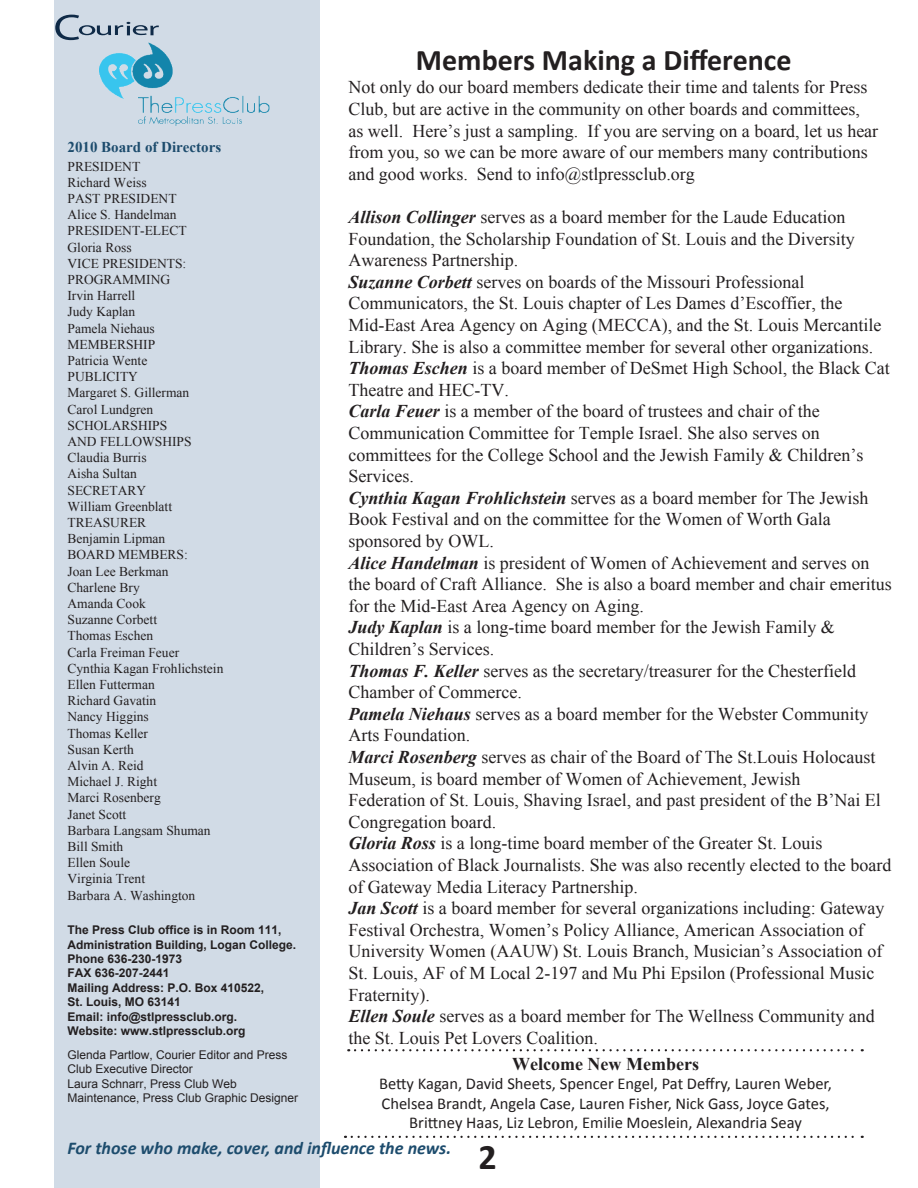
<style>
.page{position:relative;width:918px;height:1188px;background:#fff}
.page>*{position:absolute;margin:0;border:0;box-sizing:border-box;transform-origin:0 0}
.t1{font:700 36px "Calibri";color:#231f20}
.t2{font:700 30px "Calibri";color:#231f20}
.t3{font:18px/21.6px "Times New Roman";color:#231f20}
.t4{font:italic 700 18px "Calibri";color:#1d4c6d}
.t5{font:700 18px "Times New Roman";color:#231f20}
.t6{font:16.5px/19.8px "Calibri";color:#231f20;text-align:center}
.t7{font:700 15px "Times New Roman";color:#1d4c6d}
.t8{font:13.5px/16.2px "Times New Roman";color:#231f20}
.t9{font:700 12px/14.4px "Arial";color:#231f20}
.t10{font:12px/14.4px "Arial";color:#231f20}
.s1{font-weight:700;font-style:italic}
</style>
<div class="page">
<div style="left:54px;top:0;width:266px;height:1188px;background:#d1dbe6"></div>
<svg style="left:55px;top:15px;width:104px;height:21px"></svg>
<svg style="left:355px;top:1049px;width:508px;height:2px"></svg>
<svg style="left:352px;top:1136px;width:511px;height:2px"></svg>
<img style="left:58px;top:36px;width:212px;height:90px">
<h2 class="t2" style="left:416px;top:41px;width:377px">Members Making a Difference</h2>
<p class="t3" style="left:348px;top:76px;width:531px">Not only do our board members dedicate their time and talents for Press Club, but are active in the community on other boards and committees, as well. Here’s just a sampling. If you are serving on a board, let us hear from you, so we can be more aware of our members many contributions and good works. Send to info@stlpressclub.org</p>
<p class="t3" style="left:348px;top:206px;width:545px"><span class="s1">Allison Collinger</span> serves as a board member for the Laude Education Foundation, the Scholarship Foundation of St. Louis and the Diversity Awareness Partnership.<br><span class="s1">Suzanne Corbett</span> serves on boards of the Missouri Professional Communicators, the St. Louis chapter of Les Dames d’Escoffier, the Mid-East Area Agency on Aging (MECCA), and the St. Louis Mercantile Library. She is also a committee member for several other organizations.<br><span class="s1">Thomas Eschen</span> is a board member of DeSmet High School, the Black Cat Theatre and HEC-TV.<br><span class="s1">Carla Feuer</span> is a member of the board of trustees and chair of the Communication Committee for Temple Israel. She also serves on committees for the College School and the Jewish Family &amp; Children’s Services.<br><span class="s1">Cynthia Kagan Frohlichstein</span> serves as a board member for The Jewish Book Festival and on the committee for the Women of Worth Gala sponsored by OWL.<br><span class="s1">Alice Handelman</span> is president of Women of Achievement and serves on the board of Craft Alliance. She is also a board member and chair emeritus for the Mid-East Area Agency on Aging.<br><span class="s1">Judy Kaplan</span> is a long-time board member for the Jewish Family &amp; Children’s Services.<br><span class="s1">Thomas F. Keller</span> serves as the secretary/treasurer for the Chesterfield Chamber of Commerce.<br><span class="s1">Pamela Niehaus</span> serves as a board member for the Webster Community Arts Foundation.<br><span class="s1">Marci Rosenberg</span> serves as chair of the Board of The St.Louis Holocaust Museum, is board member of Women of Achievement, Jewish<br>Federation of St. Louis, Shaving Israel, and past president of the B’Nai El Congregation board.<br><span class="s1">Gloria Ross</span> is a long-time board member of the Greater St. Louis Association of Black Journalists. She was also recently elected to the board of Gateway Media Literacy Partnership.<br><span class="s1">Jan Scott</span> is a board member for several organizations including: Gateway Festival Orchestra, Women’s Policy Alliance, American Association of University Women (AAUW) St. Louis Branch, Musician’s Association of St. Louis, AF of M Local 2-197 and Mu Phi Epsilon (Professional Music Fraternity).<br><span class="s1">Ellen Soule</span> serves as a board member for The Wellness Community and the St. Louis Pet Lovers Coalition.</p>
<p class="t5" style="left:512px;top:1051px;width:188px">Welcome New Members</p>
<p class="t7" style="left:68px;top:137px;width:155px">2010 Board of Directors</p>
<p class="t8" style="left:68px;top:158px;width:157px">PRESIDENT<br>Richard Weiss<br>PAST PRESIDENT<br>Alice S. Handelman<br>PRESIDENT-ELECT<br>Gloria Ross<br>VICE PRESIDENTS:<br>PROGRAMMING<br>Irvin Harrell<br>Judy Kaplan<br>Pamela Niehaus<br>MEMBERSHIP<br>Patricia Wente<br>PUBLICITY<br>Margaret S. Gillerman<br>Carol Lundgren<br>SCHOLARSHIPS<br>AND FELLOWSHIPS<br>Claudia Burris<br>Aisha Sultan<br>SECRETARY<br>William Greenblatt<br>TREASURER<br>Benjamin Lipman<br>BOARD MEMBERS:<br>Joan Lee Berkman<br>Charlene Bry<br>Amanda Cook<br>Suzanne Corbett<br>Thomas Eschen<br>Carla Freiman Feuer<br>Cynthia Kagan Frohlichstein<br>Ellen Futterman<br>Richard Gavatin<br>Nancy Higgins<br>Thomas Keller<br>Susan Kerth<br>Alvin A. Reid<br>Michael J. Right<br>Marci Rosenberg<br>Janet Scott<br>Barbara Langsam Shuman<br>Bill Smith<br>Ellen Soule<br>Virginia Trent<br>Barbara A. Washington</p>
<p class="t9" style="left:68px;top:923px;width:230px">The Press Club office is in Room 111,<br>Administration Building, Logan College.<br>Phone 636-230-1973<br>FAX 636-207-2441<br>Mailing Address: P.O. Box 410522,<br>St. Louis, MO 63141<br>Email: info@stlpressclub.org.<br>Website: www.stlpressclub.org</p>
<p class="t10" style="left:68px;top:1047px;width:232px">Glenda Partlow, Courier Editor and Press Club Executive Director<br>Laura Schnarr, Press Club Web Maintenance, Press Club Graphic Designer</p>
<p class="t4" style="left:68px;top:1136px;width:385px">For those who make, cover, and influence the news.</p>
<p class="t6" style="left:379px;top:1073px;width:454px">Betty Kagan, David Sheets, Spencer Engel, Pat Deffry, Lauren Weber,<br>Chelsea Brandt, Angela Case, Lauren Fisher, Nick Gass, Joyce Gates,<br>Brittney Haas, Liz Lebron, Emilie Moeslein, Alexandria Seay</p>
<h1 class="t1" style="left:478px;top:1134px;width:20px">2</h1>
</div>
